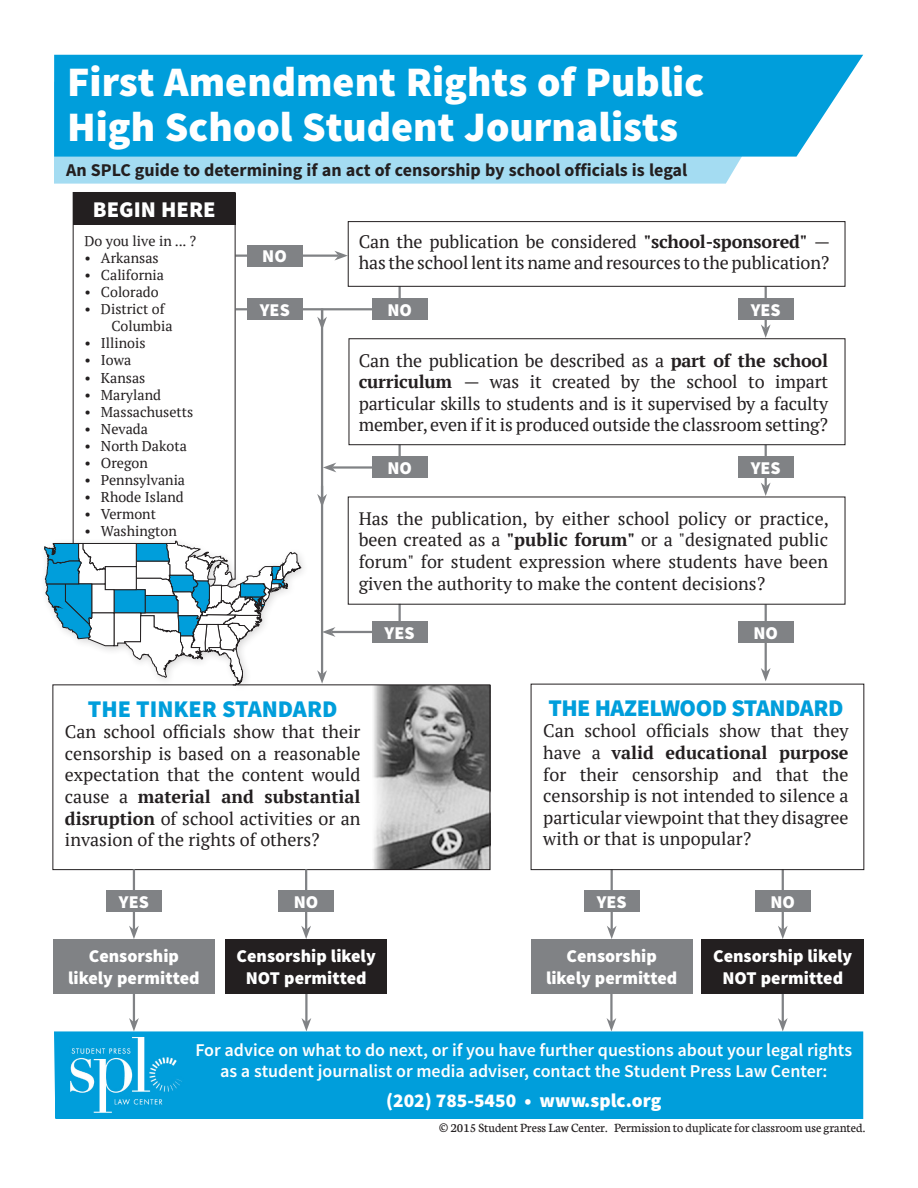
<style>
.page{position:relative;width:918px;height:1188px;background:#fff}
.page>*{position:absolute;margin:0;border:0;box-sizing:border-box;transform-origin:0 0}
.t1{font:900 42px/45px "Source Sans Pro";color:#fff}
.t2{font:900 24px "Source Sans Pro";letter-spacing:-.02em;color:#009edb}
.t3{font:900 24px "Source Sans Pro";color:#009edb}
.t4{font:900 22.5px "Source Sans Pro";color:#fff}
.t5{font:900 19.5px "Source Sans Pro";color:#fff}
.t6{font:18px/21.6px "PT Serif";color:#231f20;text-align:justify}
.t7{font:600 18px/20.9px "Source Sans Pro";color:#fff;text-align:center}
.t8{font:900 18px/21.6px "Source Sans Pro";color:#fff;text-align:center}
.t9{font:700 18px "Source Sans Pro";color:#231f20}
.t10{font:14.25px/17.1px "PT Serif";color:#231f20}
.t11{font:13.5px "Neuton";color:#231f20}
.s1{font-weight:700}
</style>
<div class="page">
<img style="left:373px;top:686px;width:115px;height:182px">
<hr style="left:236px;top:308px;width:167px;height:2px;background:#808285">
<hr style="left:236px;top:255px;width:103px;height:2px;background:#808285">
<svg style="left:334px;top:251px;width:14px;height:10px"></svg>
<hr style="left:765px;top:287px;width:2px;height:42px;background:#808285">
<svg style="left:761px;top:324px;width:10px;height:14px"></svg>
<svg style="left:395px;top:287px;width:10px;height:12px"></svg>
<svg style="left:395px;top:445px;width:10px;height:12px"></svg>
<hr style="left:321px;top:309px;width:2px;height:365px;background:#808285">
<svg style="left:317px;top:670px;width:10px;height:14px"></svg>
<hr style="left:332px;top:466px;width:42px;height:3px;background:#808285">
<svg style="left:323px;top:463px;width:13px;height:9px"></svg>
<hr style="left:399px;top:604px;width:2px;height:26px;background:#808285">
<hr style="left:331px;top:631px;width:45px;height:2px;background:#808285">
<svg style="left:323px;top:627px;width:12px;height:10px"></svg>
<hr style="left:765px;top:604px;width:2px;height:68px;background:#808285">
<svg style="left:761px;top:668px;width:10px;height:13px"></svg>
<hr style="left:611px;top:869px;width:2px;height:61px;background:#808285">
<svg style="left:607px;top:926px;width:10px;height:13px"></svg>
<hr style="left:782px;top:869px;width:2px;height:61px;background:#808285">
<svg style="left:778px;top:926px;width:10px;height:13px"></svg>
<hr style="left:765px;top:445px;width:2px;height:42px;background:#808285">
<svg style="left:761px;top:483px;width:10px;height:13px"></svg>
<svg style="left:317px;top:310px;width:10px;height:20px"></svg>
<svg style="left:317px;top:486px;width:10px;height:21px"></svg>
<hr style="left:610px;top:993px;width:3px;height:29px;background:#808285">
<svg style="left:607px;top:1018px;width:9px;height:13px"></svg>
<hr style="left:782px;top:993px;width:2px;height:29px;background:#808285">
<svg style="left:778px;top:1018px;width:10px;height:13px"></svg>
<div style="left:531px;top:684px;width:333px;height:186px;border:1px solid #231f20"></div>
<div style="left:54px;top:1031px;width:809px;height:88px;background:#009edb"></div>
<div style="left:52px;top:684px;width:438px;height:186px;border:1px solid #231f20"></div>
<div style="left:54px;top:157px;width:688px;height:27px;background:#a4dcf2"></div>
<div style="left:54px;top:55px;width:809px;height:102px;background:#009edb"></div>
<img style="left:55px;top:1033px;width:142px;height:85px">
<div style="left:39px;top:536px;width:271px;height:159px;background:#fff"></div>
<svg style="left:44px;top:541px;width:257px;height:145px"></svg>
<div style="left:247px;top:245px;width:55px;height:21px;background:#808285"></div>
<div style="left:348px;top:221px;width:497px;height:66px;border:1px solid #231f20"></div>
<div style="left:349px;top:338px;width:496px;height:107px;border:1px solid #231f20"></div>
<div style="left:738px;top:299px;width:56px;height:21px;background:#808285"></div>
<div style="left:372px;top:299px;width:56px;height:21px;background:#808285"></div>
<div style="left:372px;top:457px;width:56px;height:21px;background:#808285"></div>
<div style="left:372px;top:621px;width:56px;height:22px;background:#808285"></div>
<div style="left:738px;top:622px;width:56px;height:21px;background:#808285"></div>
<div style="left:702px;top:939px;width:162px;height:54px;background:#231f20"></div>
<div style="left:531px;top:939px;width:162px;height:54px;background:#808285"></div>
<hr style="left:133px;top:869px;width:2px;height:61px;background:#808285">
<svg style="left:129px;top:926px;width:10px;height:13px"></svg>
<hr style="left:305px;top:869px;width:2px;height:61px;background:#808285">
<svg style="left:301px;top:926px;width:10px;height:13px"></svg>
<hr style="left:133px;top:993px;width:2px;height:29px;background:#808285">
<svg style="left:129px;top:1018px;width:10px;height:13px"></svg>
<hr style="left:305px;top:993px;width:3px;height:29px;background:#808285">
<svg style="left:302px;top:1018px;width:9px;height:13px"></svg>
<div style="left:106px;top:890px;width:56px;height:22px;background:#808285"></div>
<div style="left:225px;top:939px;width:162px;height:54px;background:#231f20"></div>
<div style="left:278px;top:890px;width:56px;height:22px;background:#808285"></div>
<div style="left:53px;top:939px;width:162px;height:54px;background:#808285"></div>
<div style="left:584px;top:890px;width:56px;height:22px;background:#808285"></div>
<div style="left:755px;top:890px;width:56px;height:22px;background:#808285"></div>
<div style="left:73px;top:193px;width:163px;height:31px;background:#231f20"></div>
<div style="left:738px;top:457px;width:56px;height:21px;background:#808285"></div>
<div style="left:247px;top:298px;width:56px;height:22px;background:#808285"></div>
<p class="t1" style="left:67px;top:61px;width:639px">First Amendment Rights of Public<br>High School Student Journalists</p>
<p class="t9" style="left:66px;top:158px;width:623px">An SPLC guide to determining if an act of censorship by school officials is legal</p>
<p class="t4" style="left:93px;top:195px;width:124px">BEGIN HERE</p>
<p class="t10" style="left:84px;top:232px;width:113px">Do you live in ... ?</p>
<p class="t10" style="left:84px;top:249px;width:76px">• Arkansas</p>
<p class="t10" style="left:84px;top:266px;width:81px">• California</p>
<p class="t10" style="left:84px;top:283px;width:76px">• Colorado</p>
<p class="t10" style="left:111px;top:300px;width:63px;text-indent:-27px">• District of<br>Columbia</p>
<p class="t10" style="left:84px;top:335px;width:63px">• Illinois</p>
<p class="t10" style="left:84px;top:352px;width:48px">• Iowa</p>
<p class="t10" style="left:84px;top:369px;width:62px">• Kansas</p>
<p class="t10" style="left:84px;top:386px;width:78px">• Maryland</p>
<p class="t10" style="left:84px;top:403px;width:110px">• Massachusetts</p>
<p class="t10" style="left:84px;top:420px;width:65px">• Nevada</p>
<p class="t10" style="left:84px;top:437px;width:104px">• North Dakota</p>
<p class="t10" style="left:84px;top:454px;width:65px">• Oregon</p>
<p class="t10" style="left:84px;top:471px;width:102px">• Pennsylvania</p>
<p class="t10" style="left:84px;top:488px;width:101px">• Rhode Island</p>
<p class="t10" style="left:84px;top:506px;width:73px">• Vermont</p>
<p class="t10" style="left:84px;top:523px;width:94px">• Washington</p>
<p class="t8" style="left:262px;top:246px;width:26px">NO</p>
<p class="t8" style="left:260px;top:300px;width:31px">YES</p>
<p class="t6" style="left:359px;top:230px;width:473px">Can the publication be considered <span class="s1">"school-sponsored"</span> — has the school lent its name and resources to the publication?</p>
<p class="t8" style="left:387px;top:300px;width:26px">NO</p>
<p class="t8" style="left:751px;top:300px;width:31px">YES</p>
<p class="t6" style="left:359px;top:349px;width:471px">Can the publication be described as a <span class="s1">part of the school curriculum</span> — was it created by the school to impart particular skills to students and is it supervised by a faculty member, even if it is produced outside the classroom setting?</p>
<p class="t8" style="left:387px;top:458px;width:26px">NO</p>
<p class="t8" style="left:751px;top:458px;width:31px">YES</p>
<p class="t6" style="left:359px;top:507px;width:472px">Has the publication, by either school policy or practice, been created as a <span class="s1">"public forum"</span> or a "designated public forum" for student expression where students have been given the authority to make the content decisions?</p>
<p class="t8" style="left:385px;top:623px;width:31px">YES</p>
<p class="t8" style="left:753px;top:623px;width:26px">NO</p>
<p class="t3" style="left:88px;top:693px;width:251px">THE TINKER STANDARD</p>
<p class="t6" style="left:65px;top:721px;width:297px">Can school officials show that their censorship is based on a reasonable expectation that the content would cause a <span class="s1">material and substantial disruption</span> of school activities or an invasion of the rights of others?</p>
<p class="t2" style="left:548px;top:692px;width:297px">THE HAZELWOOD STANDARD</p>
<p class="t6" style="left:543px;top:720px;width:307px">Can school officials show that they have a <span class="s1">valid educational purpose </span>for their censorship and that the censorship is not intended to silence a particular viewpoint that they disagree with or that is unpopular?</p>
<p class="t8" style="left:119px;top:892px;width:31px">YES</p>
<p class="t8" style="left:294px;top:892px;width:26px">NO</p>
<p class="t8" style="left:597px;top:892px;width:31px">YES</p>
<p class="t8" style="left:770px;top:892px;width:26px">NO</p>
<p class="t8" style="left:68px;top:946px;width:133px">Censorship likely permitted</p>
<p class="t8" style="left:237px;top:946px;width:141px">Censorship likely</p>
<p class="t8" style="left:246px;top:968px;width:122px">NOT permitted</p>
<p class="t8" style="left:567px;top:946px;width:92px">Censorship</p>
<p class="t8" style="left:546px;top:968px;width:133px">likely permitted</p>
<p class="t8" style="left:713px;top:946px;width:141px">Censorship likely</p>
<p class="t8" style="left:722px;top:968px;width:122px">NOT permitted</p>
<p class="t7" style="left:195px;top:1041px;width:658px">For advice on what to do next, or if you have further questions about your legal rights as a student journalist or media adviser, contact the Student Press Law Center:</p>
<p class="t5" style="left:386px;top:1088px;width:277px">(202) 785-5450 • www.splc.org</p>
<p class="t11" style="left:439px;top:1121px;width:428px">© 2015 Student Press Law Center. Permission to duplicate for classroom use granted.</p>
</div>
